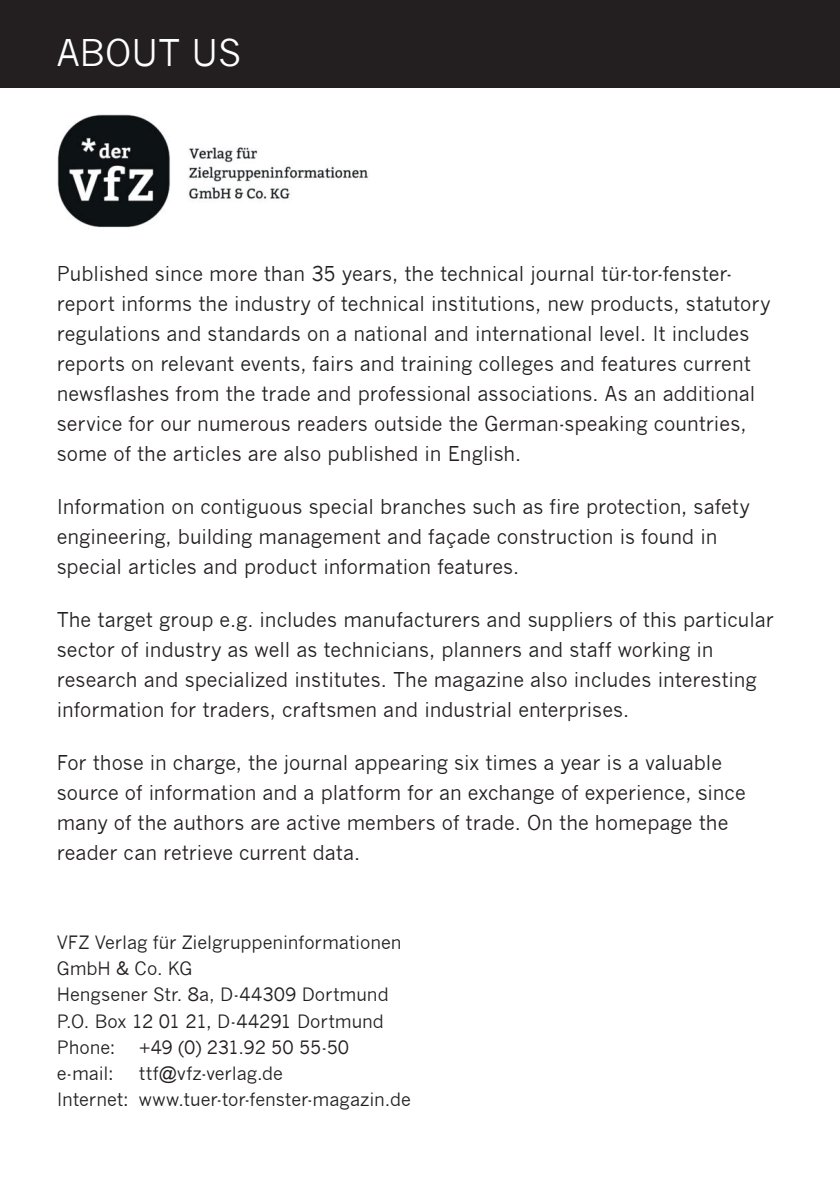
<style>
.page{position:relative;width:840px;height:1191px;background:#fff}
.page>*{position:absolute;margin:0;border:0;box-sizing:border-box;transform-origin:0 0}
.t1{font:36px "News Gothic";color:#fff}
.t2{font:20px/30px "News Gothic";color:#231f20}
.t3{font:18px/26.2px "News Gothic";color:#231f20}
</style>
<div class="page">
<div style="left:0;top:0;width:839px;height:88px;background:#231f20"></div>
<img style="left:57px;top:114px;width:312px;height:114px">
<h1 class="t1" style="left:57px;top:32px;width:186px">ABOUT US</h1>
<p class="t2" style="left:57px;top:259px;width:714px">Published since more than 35 years, the technical journal tür-tor-fenster&shy;report informs the industry of technical institutions, new products, statutory regulations and standards on a national and international level. It includes reports on relevant events, fairs and training colleges and features current newsflashes from the trade and professional associations. As an additional service for our numerous readers outside the German-speaking countries, some of the articles are also published in English.</p>
<p class="t2" style="left:57px;top:492px;width:694px">Information on contiguous special branches such as fire protection, safety engineering, building management and façade construction is found in special articles and product information features.</p>
<p class="t2" style="left:57px;top:604px;width:718px">The target group e.g. includes manufacturers and suppliers of this particular sector of industry as well as technicians, planners and staff working in research and specialized institutes. The magazine also includes interesting information for traders, craftsmen and industrial enterprises.</p>
<p class="t2" style="left:57px;top:747px;width:690px">For those in charge, the journal appearing six times a year is a valuable source of information and a platform for an exchange of experience, since many of the authors are active members of trade. On the homepage the reader can retrieve current data.</p>
<p class="t3" style="left:57px;top:929px;width:346px">VFZ Verlag für Zielgruppeninformationen<br>GmbH &amp; Co. KG<br>Hengsener Str. 8a, D-44309 Dortmund<br>P.O. Box 12 01 21, D-44291 Dortmund<br>Phone:</p>
<p class="t3" style="left:139px;top:1034px;width:212px">+49 (0) 231.92 50 55-50</p>
<p class="t3" style="left:57px;top:1060px;width:355px;text-indent:82px">ttf@vfz-verlag.de<br>Internet: www.tuer-tor-fenster-magazin.de</p>
<p class="t3" style="left:57px;top:1060px;width:58px">e-mail:</p>
</div>
